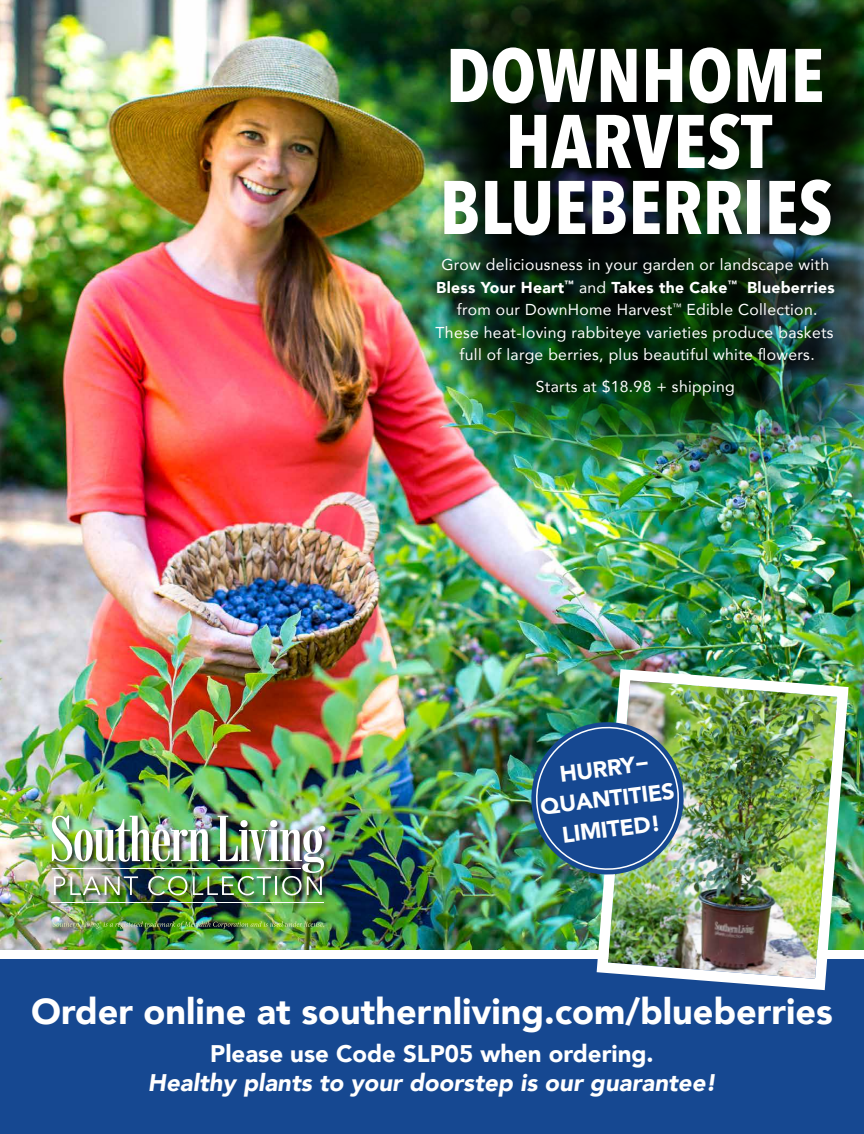
<style>
.page{position:relative;width:864px;height:1134px;background:#fff}
.page>*{position:absolute;margin:0;border:0;box-sizing:border-box;transform-origin:0 0}
.t1{font:700 75px/66px "Avenir Next Condensed";color:#fff;text-align:center}
.t2{font:900 36px "Avenir";color:#fff}
.t3{font:italic 900 24px "Avenir";color:#fff}
.t4{font:900 24px "Avenir";color:#fff}
.t5{font:900 22.65px/30.3px "Avenir";color:#fff;text-align:center}
.t6{font:15.75px/22.5px "Avenir";letter-spacing:.02em;color:#fff;text-align:center}
.s1{font-weight:900}
</style>
<div class="page">
<img style="left:0;top:0;width:864px;height:949px">
<img style="left:441px;top:0;width:423px;height:431px">
<img style="left:454px;top:75px;width:410px;height:390px">
<div style="left:0;top:959px;width:864px;height:175px;background:#164891"></div>
<div style="left:51px;top:814px;width:280px;height:95px;background:#231f20;opacity:.9"></div>
<hr style="left:52px;top:902px;width:272px;height:1px;background:#fff">
<img style="left:52px;top:815px;width:273px;height:80px">
<img style="left:591px;top:663px;width:263px;height:328px">
<img style="left:527px;top:718px;width:161px;height:161px">
<img style="left:53px;top:921px;width:271px;height:8px">
<h1 class="t1" style="left:440px;top:42px;width:395px">DOWNHOME<br>HARVEST<br>BLUEBERRIES</h1>
<p class="t6" style="left:436px;top:253px;width:401px">Grow deliciousness in your garden or landscape with <span class="s1">Bless Your Heart</span><sup>™</sup> and <span class="s1">Takes the Cake</span><sup>™</sup> <span class="s1">Blueberries </span>from our DownHome Harvest<sup>™</sup> Edible Collection.<br>These heat-loving rabbiteye varieties produce baskets full of large berries, plus beautiful white flowers.</p>
<p class="t6" style="left:536px;top:375px;width:201px">Starts at $18.98 + shipping</p>
<h3 class="t5" style="left:535px;top:761px;width:136px;rotate:-7deg">HURRY–<br>QUANTITIES<br>LIMITED!</h3>
<h2 class="t2" style="left:31px;top:981px;width:803px">Order online at southernliving.com/blueberries</h2>
<h3 class="t4" style="left:210px;top:1033px;width:445px">Please use Code SLP05 when ordering.</h3>
<h3 class="t3" style="left:148px;top:1062px;width:570px">Healthy plants to your doorstep is our guarantee!</h3>
</div>
